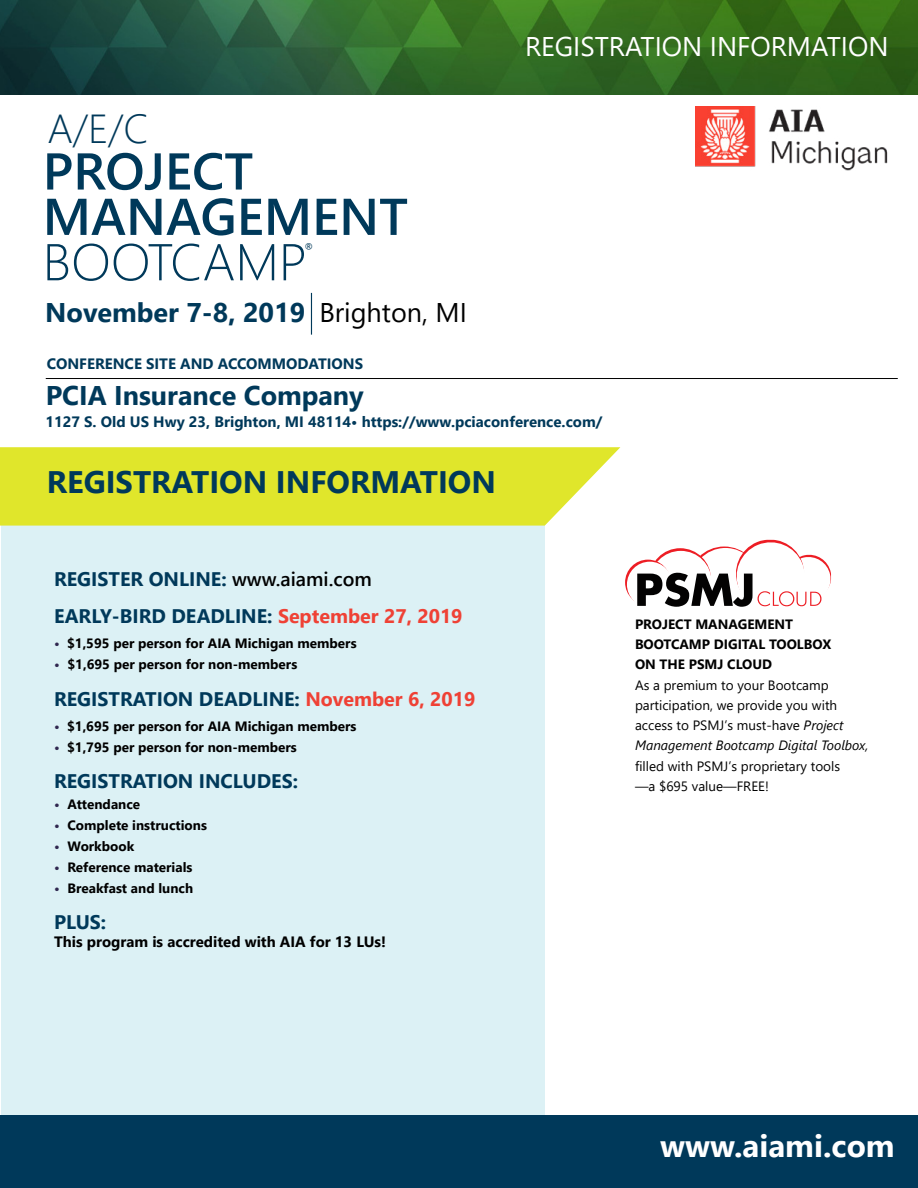
<style>
.page{position:relative;width:918px;height:1188px;background:#fff}
.page>*{position:absolute;margin:0;border:0;box-sizing:border-box;transform-origin:0 0}
.t1{font:600 51.6px/45.5px "Segoe UI";color:#00395a}
.t2{font:300 51.6px "Segoe UI";color:#00395a}
.t3{font:300 40.5px "Segoe UI";color:#00395a}
.t4{font:700 31.5px "Segoe UI";color:#fff}
.t5{font:700 31.05px "Segoe UI";color:#00395a}
.t6{font:700 27px "Segoe UI";color:#00395a}
.t7{font:27px "Segoe UI";color:#fff}
.t8{font:700 19.65px/36.6px "Segoe UI";color:#00395a}
.t9{font:700 15px "Segoe UI";color:#00395a}
.t10{font:700 15px "Segoe UI";color:#000}
.t11{font:700 13.5px/20.2px "Segoe UI";color:#000}
.t12{font:13.5px/20.2px "Segoe UI";color:#000}
.t13{font:11.25px "Segoe UI";color:#00395a}
.s1{font-weight:400;color:#000}
.s2{font-weight:600;color:#000}
.s3{color:#ef4135}
.s4{color:#2f274f}
.s5{font-style:italic}
</style>
<div class="page">
<div style="left:2px;top:524px;width:543px;height:664px;background:#dcf1f5"></div>
<img style="left:0;top:0;width:918px;height:94px">
<hr style="left:46px;top:378px;width:852px;height:1px;background:#000">
<div style="left:0;top:1116px;width:918px;height:72px;background:#00395a"></div>
<hr style="left:311px;top:293px;width:1px;height:42px;background:#00395a">
<svg style="left:625px;top:560px;width:46px;height:45px"></svg>
<div style="left:627px;top:562px;width:46px;height:45px;background:#fff;border-radius:50%"></div>
<svg style="left:637px;top:540px;width:194px;height:67px"></svg>
<svg style="left:0;top:447px;width:620px;height:79px;background:#e1e738"></svg>
<img style="left:695px;top:106px;width:193px;height:65px">
<h2 class="t3" style="left:47px;top:90px;width:103px">A/E/C</h2>
<h1 class="t1" style="left:43px;top:144px;width:367px">PROJECT<br>MANAGEMENT</h1>
<h1 class="t2" style="left:43px;top:213px;width:266px">BOOTCAMP</h1>
<p class="t13" style="left:304px;top:236px;width:12px">®</p>
<h3 class="t6" style="left:45px;top:287px;width:423px">November 7-8, 2019 <span class="s1">Brighton, MI</span></h3>
<p class="t9" style="left:47px;top:349px;width:318px">CONFERENCE SITE AND ACCOMMODATIONS</p>
<h3 class="t6" style="left:46px;top:370px;width:320px">PCIA Insurance Company</h3>
<h3 class="t7" style="left:525px;top:21px;width:365px">REGISTRATION INFORMATION</h3>
<p class="t9" style="left:46px;top:407px;width:558px">1127 S. Old US Hwy 23, Brighton, MI 48114• https://www.pciaconference.com/</p>
<h3 class="t5" style="left:47px;top:453px;width:451px">REGISTRATION INFORMATION</h3>
<h3 class="t8" style="left:54px;top:560px;width:410px">REGISTER ONLINE: <span class="s2">www.aiami.com<br></span>EARLY-BIRD DEADLINE: <span class="s3">September 27, 2019</span></h3>
<p class="t11" style="left:54px;top:632px;width:304px"><span class="s4">•</span> $1,595 per person for AIA Michigan members</p>
<p class="t11" style="left:54px;top:653px;width:245px"><span class="s4">•</span> $1,695 per person for non-members</p>
<h3 class="t8" style="left:54px;top:679px;width:423px">REGISTRATION DEADLINE: <span class="s3">November 6, 2019</span></h3>
<p class="t11" style="left:54px;top:715px;width:304px"><span class="s4">•</span> $1,695 per person for AIA Michigan members</p>
<p class="t11" style="left:54px;top:736px;width:244px"><span class="s4">•</span> $1,795 per person for non-members</p>
<h3 class="t8" style="left:54px;top:761px;width:246px">REGISTRATION INCLUDES:</h3>
<p class="t11" style="left:54px;top:793px;width:88px"><span class="s4">•</span> Attendance</p>
<p class="t11" style="left:54px;top:814px;width:154px"><span class="s4">•</span> Complete instructions</p>
<p class="t11" style="left:54px;top:835px;width:82px"><span class="s4">•</span> Workbook</p>
<p class="t11" style="left:54px;top:856px;width:140px"><span class="s4">•</span> Reference materials</p>
<p class="t11" style="left:54px;top:877px;width:141px"><span class="s4">•</span> Breakfast and lunch</p>
<h3 class="t8" style="left:54px;top:902px;width:54px">PLUS:</h3>
<p class="t10" style="left:54px;top:928px;width:334px">This program is accredited with AIA for 13 LUs!</p>
<p class="t11" style="left:635px;top:613px;width:198px">PROJECT MANAGEMENT<br>BOOTCAMP DIGITAL TOOLBOX<br>ON THE PSMJ CLOUD</p>
<p class="t12" style="left:635px;top:674px;width:235px">As a premium to your Bootcamp participation, we provide you with access to PSMJ’s must-have <span class="s5">Project Management Bootcamp Digital Toolbox,</span></p>
<p class="t12" style="left:635px;top:754px;width:207px">filled with PSMJ’s proprietary tools —a $695 value—FREE!</p>
<h3 class="t4" style="left:660px;top:1116px;width:236px">www.aiami.com</h3>
</div>
